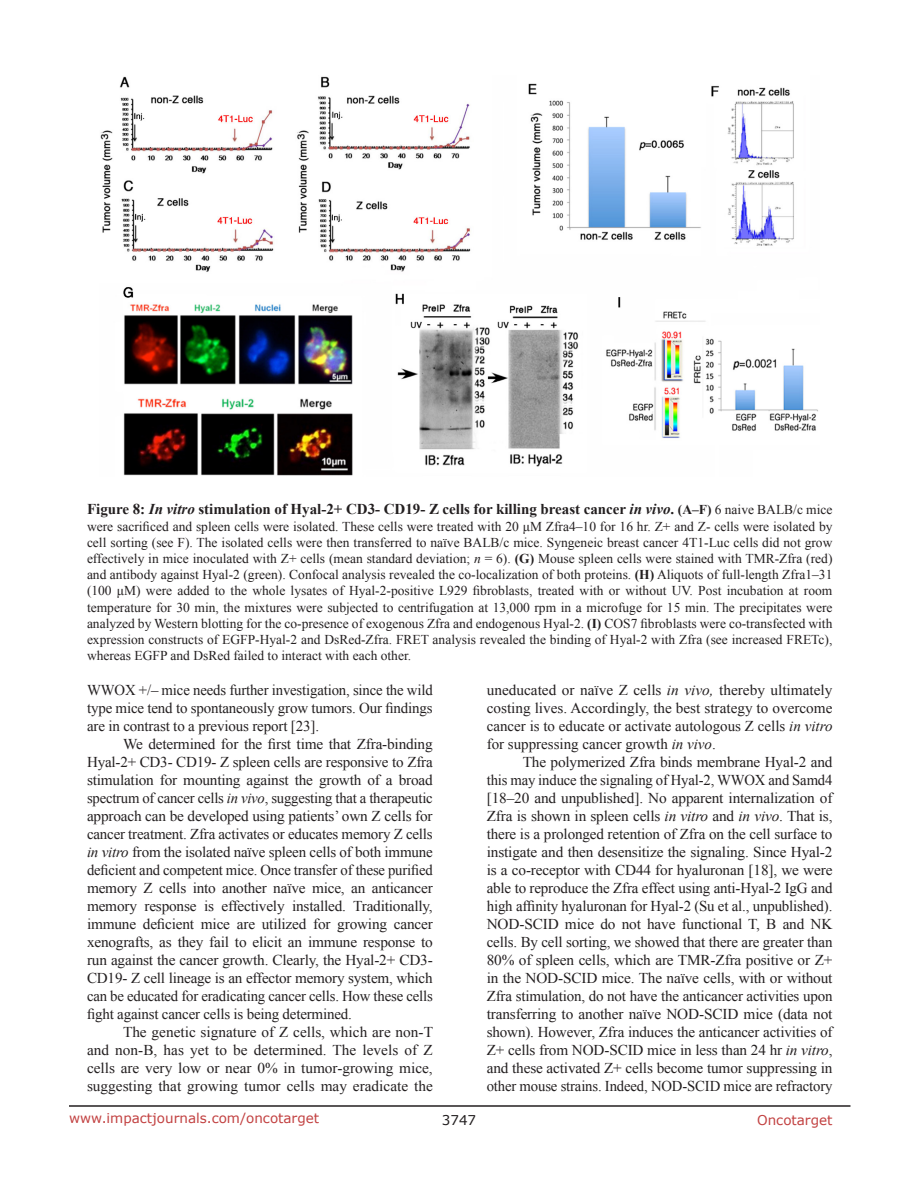
<style>
.page{position:relative;width:918px;height:1188px;background:#fff}
.page>*{position:absolute;margin:0;border:0;box-sizing:border-box;transform-origin:0 0}
.BodyText{font:15px/18px "Times New Roman";letter-spacing:-.01em;color:#231f20;text-align:justify}
.FigureText{font:700 15px "Times New Roman";color:#231f20}
.FigureText-2{font:13.5px/16.2px "Times New Roman";color:#231f20;text-align:justify}
.t1{font:13.5px "Verdana";color:#c24141}
.t2{font:13.5px "Verdana";color:#231f20}
.s1{font-style:italic}
.s2{font-size:13.5px}
.s3{font-weight:400;font-size:13.5px}
.s4{font-weight:700}
</style>
<div class="page">
<hr style="left:69px;top:1105px;width:781px;height:2px;background:#231f20">
<img style="left:100px;top:76px;width:718px;height:400px">
<p class="FigureText" style="left:87px;top:499px;width:747px">Figure 8: <span class="s1">In vitro</span> stimulation of Hyal-2+ CD3- CD19- Z cells for killing breast cancer <span class="s1">in vivo</span>. <span class="s2">(A–F)</span> <span class="s3">6 naive BALB/c mice</span></p>
<p class="FigureText-2" style="left:87px;top:518px;width:747px">were sacrificed and spleen cells were isolated. These cells were treated with 20 μM Zfra4–10 for 16 hr. Z+ and Z- cells were isolated by cell sorting (see F). The isolated cells were then transferred to naïve BALB/c mice. Syngeneic breast cancer 4T1-Luc cells did not grow effectively in mice inoculated with Z+ cells (mean standard deviation; <span class="s1">n</span> = 6). <span class="s4">(G)</span> Mouse spleen cells were stained with TMR-Zfra (red) and antibody against Hyal-2 (green). Confocal analysis revealed the co-localization of both proteins. <span class="s4">(H)</span> Aliquots of full-length Zfra1–31 (100 μM) were added to the whole lysates of Hyal-2-positive L929 fibroblasts, treated with or without UV. Post incubation at room temperature for 30 min, the mixtures were subjected to centrifugation at 13,000 rpm in a microfuge for 15 min. The precipitates were analyzed by Western blotting for the co-presence of exogenous Zfra and endogenous Hyal-2. <span class="s4">(I)</span> COS7 fibroblasts were co-transfected with expression constructs of EGFP-Hyal-2 and DsRed-Zfra. FRET analysis revealed the binding of Hyal-2 with Zfra (see increased FRETc), whereas EGFP and DsRed failed to interact with each other.</p>
<p class="BodyText" style="left:87px;top:680px;width:347px">WWOX +/– mice needs further investigation, since the wild type mice tend to spontaneously grow tumors. Our findings are in contrast to a previous report [23].</p>
<p class="BodyText" style="left:87px;top:734px;width:347px;text-indent:36px">We determined for the first time that Zfra-binding Hyal-2+ CD3- CD19- Z spleen cells are responsive to Zfra stimulation for mounting against the growth of a broad spectrum of cancer cells <span class="s1">in vivo</span>, suggesting that a therapeutic approach can be developed using patients’ own Z cells for cancer treatment. Zfra activates or educates memory Z cells <span class="s1">in vitro</span> from the isolated naïve spleen cells of both immune deficient and competent mice. Once transfer of these purified memory Z cells into another naïve mice, an anticancer memory response is effectively installed. Traditionally, immune deficient mice are utilized for growing cancer xenografts, as they fail to elicit an immune response to run against the cancer growth. Clearly, the Hyal-2+ CD3- CD19- Z cell lineage is an effector memory system, which can be educated for eradicating cancer cells. How these cells fight against cancer cells is being determined.</p>
<p class="BodyText" style="left:87px;top:1022px;width:348px;text-indent:36px">The genetic signature of Z cells, which are non-T and non-B, has yet to be determined. The levels of Z cells are very low or near 0% in tumor-growing mice, suggesting that growing tumor cells may eradicate the</p>
<p class="BodyText" style="left:487px;top:680px;width:347px">uneducated or naïve Z cells <span class="s1">in vivo,</span> thereby ultimately costing lives. Accordingly, the best strategy to overcome cancer is to educate or activate autologous Z cells <span class="s1">in vitro </span>for suppressing cancer growth <span class="s1">in vivo</span>.</p>
<p class="BodyText" style="left:487px;top:752px;width:347px;text-indent:36px">The polymerized Zfra binds membrane Hyal-2 and this may induce the signaling of Hyal-2, WWOX and Samd4 [18–20 and unpublished]. No apparent internalization of Zfra is shown in spleen cells <span class="s1">in vitro</span> and <span class="s1">in vivo</span>. That is, there is a prolonged retention of Zfra on the cell surface to instigate and then desensitize the signaling. Since Hyal-2 is a co-receptor with CD44 for hyaluronan [18], we were able to reproduce the Zfra effect using anti-Hyal-2 IgG and high affinity hyaluronan for Hyal-2 (Su et al., unpublished).<br>NOD-SCID mice do not have functional T, B and NK cells. By cell sorting, we showed that there are greater than 80% of spleen cells, which are TMR-Zfra positive or Z+ in the NOD-SCID mice. The naïve cells, with or without Zfra stimulation, do not have the anticancer activities upon transferring to another naïve NOD-SCID mice (data not shown). However, Zfra induces the anticancer activities of Z+ cells from NOD-SCID mice in less than 24 hr <span class="s1">in vitro</span>, and these activated Z+ cells become tumor suppressing in other mouse strains. Indeed, NOD-SCID mice are refractory</p>
<p class="t1" style="left:69px;top:1109px;width:252px">www.impactjournals.com/oncotarget</p>
<p class="t2" style="left:442px;top:1111px;width:36px">3747</p>
<p class="t1" style="left:757px;top:1111px;width:77px">Oncotarget</p>
</div>
